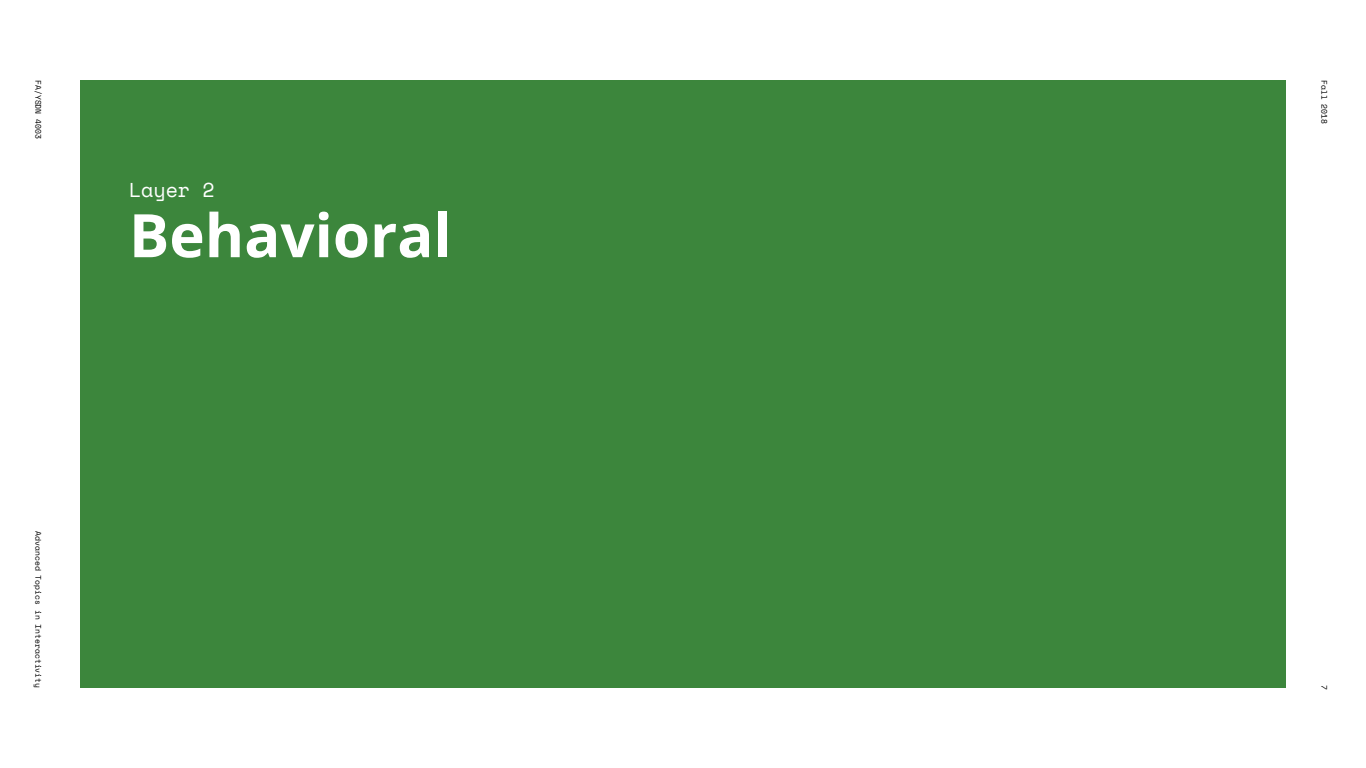
<style>
.page{position:relative;width:1366px;height:768px;background:#fff}
.page>*{position:absolute;margin:0;border:0;box-sizing:border-box;transform-origin:0 0}
.t1{font:700 60px "Open Sans";color:#fff}
.t2{font:20px "Space Mono";color:#fff}
.t3{font:8px "Space Mono";color:#000}
</style>
<div class="page">
<div style="left:80px;top:80px;width:1206px;height:608px;background:#3c863c"></div>
<p class="t3" style="left:44px;top:80px;width:60px;rotate:90deg">FA/YSDN 4003</p>
<p class="t2" style="left:129px;top:175px;width:87px">Layer 2</p>
<p class="t1" style="left:129px;top:193px;width:324px">Behavioral</p>
<p class="t3" style="left:44px;top:531px;width:158px;rotate:90deg">Advanced Topics in Interactivity</p>
<p class="t3" style="left:1330px;top:80px;width:46px;rotate:90deg">Fall 2018</p>
<p class="t3" style="left:1330px;top:685px;width:6px;rotate:90deg">7</p>
</div>
